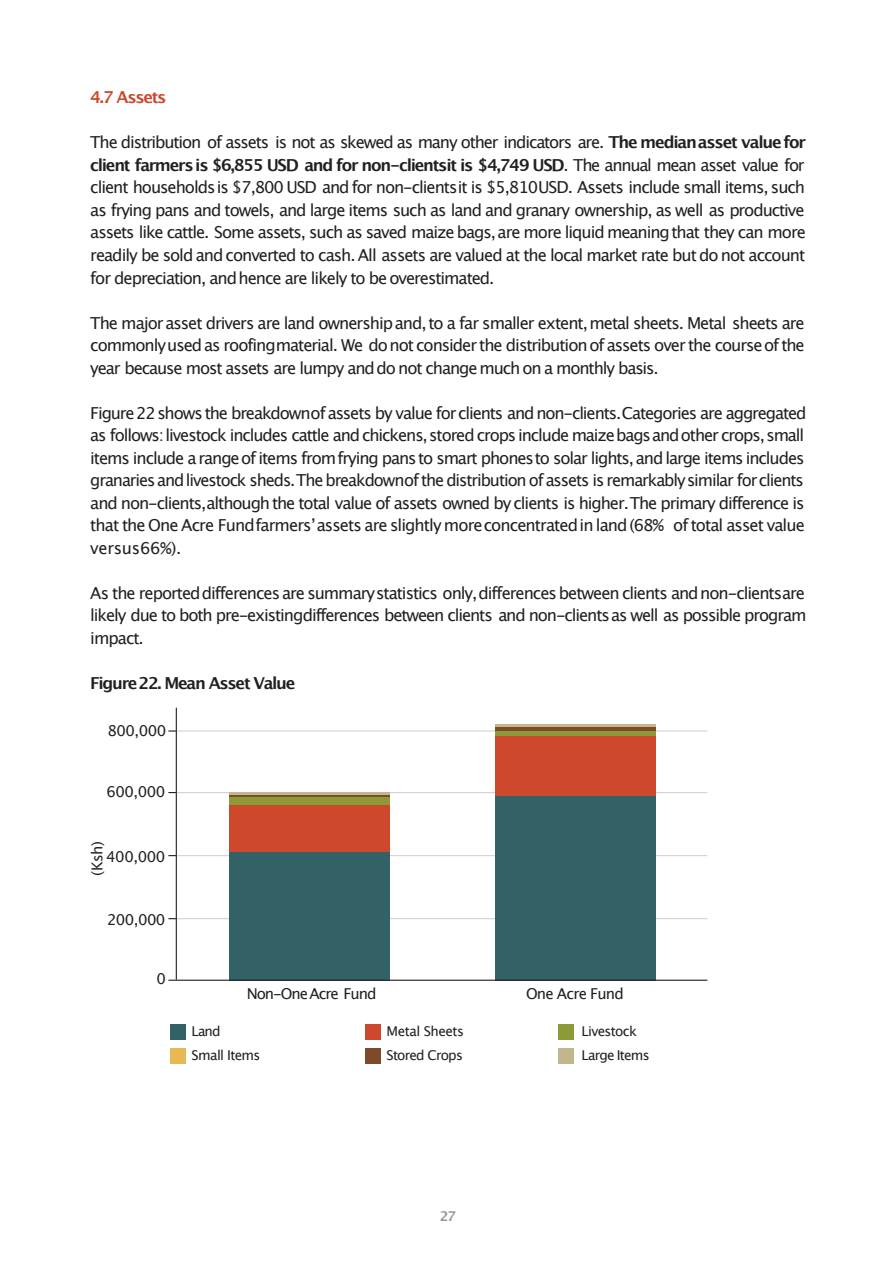
<style>
.page{position:relative;width:894px;height:1264px;background:#fff}
.page>*{position:absolute;margin:0;border:0;box-sizing:border-box;transform-origin:0 0}
.t1{font:16.5px/22.5px "Lucida Grande";letter-spacing:-.065em;color:#231f20;text-align:justify}
.t2{font:700 16.5px "Lucida Grande";letter-spacing:-.08em;color:#231f20}
.t3{font:700 16.5px "Lucida Grande";letter-spacing:-.075em;color:#cd482d}
.t4{font:15px "Lucida Grande";letter-spacing:-.035em;color:#231f20}
.t5{font:15px "Lucida Grande";letter-spacing:-.065em;color:#231f20}
.t6{font:15px "Lucida Grande";letter-spacing:-.055em;color:#231f20}
.t7{font:13.5px "Lucida Grande";letter-spacing:-.05em;color:#231f20}
.t8{font:700 13.5px "Lucida Grande";color:#939598}
.s1{font-weight:700}
</style>
<div class="page">
<hr style="left:176px;top:707px;width:1px;height:272px;background:#231f20">
<hr style="left:177px;top:917px;width:530px;height:2px;background:#d1d3d4">
<hr style="left:177px;top:854px;width:530px;height:2px;background:#d1d3d4">
<hr style="left:177px;top:791px;width:530px;height:2px;background:#d1d3d4">
<hr style="left:177px;top:730px;width:530px;height:1px;background:#d1d3d4">
<hr style="left:229px;top:792px;width:161px;height:2px;background:#c3b68d">
<hr style="left:229px;top:794px;width:161px;height:2px;background:#7d4b2a">
<div style="left:229px;top:796px;width:161px;height:8px;background:#8e9a38"></div>
<div style="left:229px;top:804px;width:161px;height:48px;background:#cd482d"></div>
<div style="left:229px;top:852px;width:161px;height:128px;background:#326166"></div>
<hr style="left:495px;top:724px;width:161px;height:3px;background:#c3b68d">
<svg style="left:495px;top:727px;width:161px;height:3px"></svg>
<div style="left:495px;top:730px;width:161px;height:6px;background:#8e9a38"></div>
<div style="left:495px;top:735px;width:161px;height:61px;background:#cd482d"></div>
<div style="left:495px;top:796px;width:161px;height:184px;background:#326166"></div>
<hr style="left:168px;top:979px;width:539px;height:1px;background:#231f20">
<div style="left:170px;top:1024px;width:15px;height:15px;background:#326166"></div>
<div style="left:365px;top:1024px;width:15px;height:15px;background:#cd482d"></div>
<div style="left:558px;top:1024px;width:16px;height:15px;background:#8e9a38"></div>
<div style="left:170px;top:1048px;width:15px;height:15px;background:#e8b758"></div>
<div style="left:365px;top:1048px;width:15px;height:15px;background:#7d4b2a"></div>
<div style="left:558px;top:1048px;width:16px;height:15px;background:#c3b68d"></div>
<p class="t3" style="left:90px;top:90px;width:78px">4.7 Assets</p>
<p class="t1" style="left:90px;top:132px;width:717px">The distribution of assets is not as skewed as many other indicators are. <span class="s1">The medianasset value for client farmers is $6,855 USD and for non-clientsit is $4,749 USD</span>. The annual mean asset value for client householdsis $7,800 USD and for non-clientsit is $5,810USD. Assets include small items, such as frying pans and towels, and large items such as land and granary ownership, as well as productive assets like cattle. Some assets, such as saved maize bags, are more liquid meaning that they can more readily be sold and converted to cash. All assets are valued at the local market rate but do not account for depreciation, and hence are likely to be overestimated.</p>
<p class="t1" style="left:90px;top:312px;width:716px">The major asset drivers are land ownership and, to a far smaller extent,metal sheets. Metal sheets are commonlyused as roofingmaterial. We do not consider the distribution of assets over the courseof the year because most assets are lumpy and do not change much on a monthly basis.</p>
<p class="t1" style="left:90px;top:402px;width:717px;text-align:left">Figure 22shows the breakdownof assets by value forclients and non-clients.Categories are aggregated as follows:livestock includes cattle and chickens, stored crops include maizebagsand other crops,small items include a rangeof items fromfrying pansto smart phonesto solar lights, and large items includes granaries andlivestock sheds.The breakdownof the distribution of assets is remarkablysimilar forclients and non-clients,although the total value of assets owned by clients is higher.The primary difference is that the One Acre Fundfarmersʼassets are slightly moreconcentratedin land (68% of total asset value versus66%).</p>
<p class="t1" style="left:90px;top:582px;width:717px">As the reporteddifferences are summarystatistics only,differences between clients and non-clientsare likely due to both pre-existingdifferences between clients and non-clientsas well as possible program impact.</p>
<p class="t2" style="left:90px;top:675px;width:207px">Figure22. Mean Asset Value</p>
<p class="t4" style="left:107px;top:724px;width:60px">800,000</p>
<p class="t4" style="left:107px;top:785px;width:60px">600,000</p>
<p class="t4" style="left:91px;top:875px;width:37px;rotate:-90deg">(Ksh)</p>
<p class="t4" style="left:106px;top:849px;width:61px">400,000</p>
<p class="t4" style="left:107px;top:912px;width:60px">200,000</p>
<p class="t4" style="left:156px;top:972px;width:11px">0</p>
<p class="t5" style="left:247px;top:986px;width:131px">Non-OneAcre Fund</p>
<p class="t6" style="left:526px;top:986px;width:99px">One Acre Fund</p>
<p class="t7" style="left:192px;top:1025px;width:31px">Land</p>
<p class="t7" style="left:386px;top:1025px;width:79px">Metal Sheets</p>
<p class="t7" style="left:581px;top:1025px;width:57px">Livestock</p>
<p class="t7" style="left:192px;top:1049px;width:70px">Small Items</p>
<p class="t7" style="left:386px;top:1049px;width:78px">Stored Crops</p>
<p class="t7" style="left:581px;top:1049px;width:70px">Large Items</p>
<p class="t8" style="left:439px;top:1210px;width:18px">27</p>
</div>
